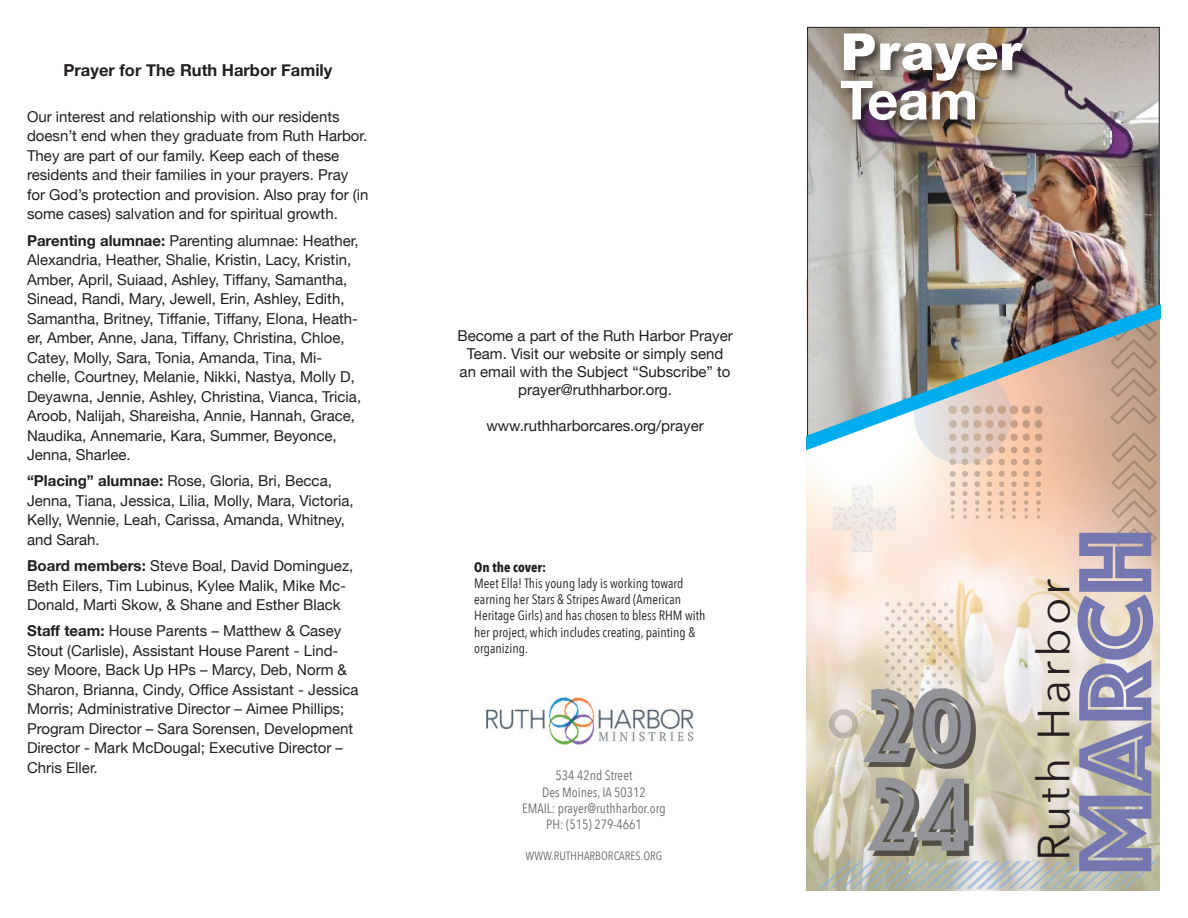
<style>
.page{position:relative;width:1188px;height:918px;background:#fff}
.page>*{position:absolute;margin:0;border:0;box-sizing:border-box;transform-origin:0 0}
.t1{font:108px "Phosphate Inline";color:#7477b0}
.t2{font:108px/88.5px "Phosphate Inline";color:#939598}
.t3{font:700 54px "Helvetica Neue";color:#fff}
.t4{font:900 51px "Arial";color:#fff}
.t5{font:45px "Avenir Next";letter-spacing:.075em;color:#231f20}
.t6{font:700 16.5px "Helvetica Neue";color:#231f20}
.t7{font:15px/19.5px "Helvetica Neue";color:#231f20}
.t8{font:13.5px/16.2px "Avenir Next Condensed";color:#231f20}
.t9{font:13.5px/16.2px "Avenir Next Condensed";color:#6c6d70;text-align:center}
.t10{font:700 13.5px "Avenir Next Condensed";color:#231f20}
.t11{font:12px "Avenir Next Condensed";color:#6c6d70}
.s1{font-weight:700}
</style>
<div class="page">
<img style="left:806px;top:279px;width:354px;height:612px">
<img style="left:833px;top:486px;width:62px;height:65px">
<img style="left:885px;top:602px;width:68px;height:91px">
<img style="left:819px;top:861px;width:125px;height:28px">
<img style="left:944px;top:861px;width:212px;height:28px">
<img style="left:1111px;top:461px;width:45px;height:85px">
<img style="left:830px;top:710px;width:28px;height:28px">
<img style="left:915px;top:461px;width:127px;height:58px">
<img style="left:807px;top:27px;width:353px;height:266px">
<img style="left:806px;top:293px;width:355px;height:168px">
<img style="left:486px;top:697px;width:208px;height:47px">
<div style="left:868px;top:693px;width:108px;height:162px;background:#231f20;opacity:.69"></div>
<div style="left:838px;top:31px;width:196px;height:102px;background:#231f20;opacity:.75"></div>
<p class="t6" style="left:64px;top:57px;width:270px">Prayer for The Ruth Harbor Family</p>
<p class="t7" style="left:27px;top:108px;width:343px">Our interest and relationship with our residents doesn’t end when they graduate from Ruth Harbor.<br>They are part of our family. Keep each of these residents and their families in your prayers. Pray for God’s protection and provision. Also pray for (in some cases) salvation and for spiritual growth.</p>
<p class="t7" style="left:27px;top:231px;width:336px"><span class="s1">Parenting alumnae:</span> Parenting alumnae: Heather, Alexandria, Heather, Shalie, Kristin, Lacy, Kristin, Amber, April, Suiaad, Ashley, Tiffany, Samantha, Sinead, Randi, Mary, Jewell, Erin, Ashley, Edith, Samantha, Britney, Tiffanie, Tiffany, Elona, Heath&shy;er, Amber, Anne, Jana, Tiffany, Christina, Chloe, Catey, Molly, Sara, Tonia, Amanda, Tina, Mi&shy;chelle, Courtney, Melanie, Nikki, Nastya, Molly D, Deyawna, Jennie, Ashley, Christina, Vianca, Tricia, Aroob, Nalijah, Shareisha, Annie, Hannah, Grace, Naudika, Annemarie, Kara, Summer, Beyonce, Jenna, Sharlee.</p>
<p class="t7" style="left:27px;top:472px;width:328px"><span class="s1">“Placing” alumnae:</span> Rose, Gloria, Bri, Becca, Jenna, Tiana, Jessica, Lilia, Molly, Mara, Victoria, Kelly, Wennie, Leah, Carissa, Amanda, Whitney, and Sarah.</p>
<p class="t7" style="left:27px;top:557px;width:328px"><span class="s1">Board members:</span> Steve Boal, David Dominguez,<br>Beth Eilers, Tim Lubinus, Kylee Malik, Mike Mc-<br>Donald, Marti Skow, &amp; Shane and Esther Black</p>
<p class="t7" style="left:27px;top:622px;width:333px"><span class="s1">Staff team:</span> House Parents – Matthew &amp; Casey Stout (Carlisle), Assistant House Parent - Lind&shy;sey Moore, Back Up HPs – Marcy, Deb, Norm &amp; Sharon, Brianna, Cindy, Office Assistant - Jessica Morris; Administrative Director – Aimee Phillips; Program Director – Sara Sorensen, Development Director - Mark McDougal; Executive Director – Chris Eller.</p>
<p class="t7" style="left:457px;top:328px;width:277px;line-height:18px;text-align:center">Become a part of the Ruth Harbor Prayer Team. Visit our website or simply send an email with the Subject “Subscribe” to prayer@ruthharbor.org.</p>
<p class="t7" style="left:486px;top:417px;width:219px">www.ruthharborcares.org/prayer</p>
<p class="t10" style="left:474px;top:559px;width:73px">On the cover:</p>
<p class="t8" style="left:474px;top:575px;width:233px">Meet Ella! This young lady is working toward earning her Stars &amp; Stripes Award (American Heritage Girls) and has chosen to bless RHM with her project, which includes creating, painting &amp; organizing.</p>
<p class="t9" style="left:522px;top:767px;width:145px">534 42nd Street<br>Des Moines, IA 50312<br>EMAIL: prayer@ruthharbor.org<br>PH: (515) 279-4661</p>
<p class="t11" style="left:526px;top:845px;width:138px">WWW.RUTHHARBORCARES.ORG</p>
<h3 class="t4" style="left:840px;top:15px;width:183px">Prayer</h3>
<h2 class="t3" style="left:840px;top:58px;width:139px">Team</h2>
<h1 class="t2" style="left:866px;top:676px;width:109px">20<br>24</h1>
<h1 class="t1" style="left:1038px;top:875px;width:347px;rotate:-90deg">MARCH</h1>
<h3 class="t5" style="left:1016px;top:861px;width:284px;rotate:-90deg">Ruth Harbor</h3>
</div>
